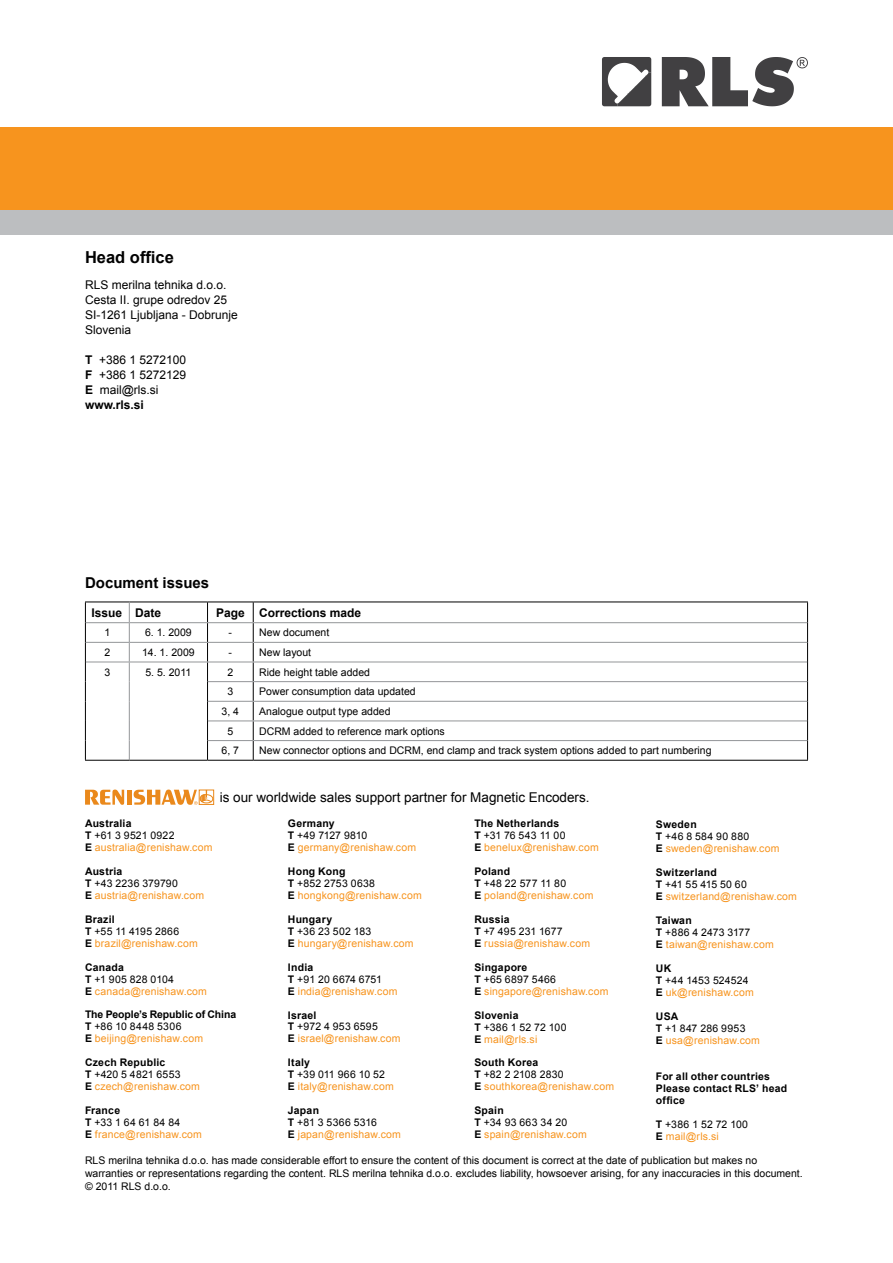
<style>
.page{position:relative;width:893px;height:1263px;background:#fff}
.page>*{position:absolute;margin:0;border:0;box-sizing:border-box;transform-origin:0 0}
.t1{font:700 16.5px "Arial";color:#000}
.t2{font:700 15px "Arial";color:#000}
.t3{font:13.5px "Arial";color:#000}
.t4{font:12px/15px "Arial";color:#000}
.t5{font:700 12px "Arial";color:#000}
.t6{font:10.5px/12px "Arial";letter-spacing:.015em;color:#f7941e}
.t7{font:10.5px/12px "Arial";color:#000}
.t8{font:700 10.5px/12px "Arial";letter-spacing:-.01em;color:#000}
.t9{font:700 10.5px/12px "Arial";letter-spacing:.02em;color:#000}
.s1{font-weight:700}
.s2{font-weight:700;color:#000}
.s3{color:#000}
.s4{font-weight:400}
.s5{font-weight:400;color:#f7941e}
.s6{color:#f7941e}
</style>
<div class="page">
<div style="left:0;top:128px;width:893px;height:83px;background:#f7941e"></div>
<div style="left:0;top:211px;width:893px;height:24px;background:#bcbec0"></div>
<svg style="left:602px;top:57px;width:49px;height:49px"></svg>
<svg style="left:662px;top:57px;width:146px;height:49px"></svg>
<svg style="left:85px;top:789px;width:39px;height:16px"></svg>
<div style="left:127px;top:790px;width:5px;height:15px;background:#ea891c"></div>
<div style="left:199px;top:790px;width:15px;height:15px;border:1px solid #ea891c"></div>
<svg style="left:134px;top:789px;width:79px;height:16px"></svg>
<hr style="left:85px;top:602px;width:44px;height:1px;background:#000">
<hr style="left:129px;top:602px;width:79px;height:1px;background:#000">
<hr style="left:208px;top:602px;width:45px;height:1px;background:#000">
<hr style="left:253px;top:602px;width:555px;height:1px;background:#000">
<svg style="left:85px;top:602px;width:1px;height:158px"></svg>
<svg style="left:207px;top:602px;width:1px;height:158px"></svg>
<svg style="left:253px;top:602px;width:1px;height:158px"></svg>
<svg style="left:807px;top:602px;width:1px;height:158px"></svg>
<hr style="left:129px;top:760px;width:79px;height:1px;background:#000">
<hr style="left:208px;top:760px;width:45px;height:1px;background:#000">
<hr style="left:253px;top:760px;width:555px;height:1px;background:#000">
<hr style="left:86px;top:622px;width:43px;height:1px;background:#939598">
<hr style="left:129px;top:622px;width:79px;height:1px;background:#939598">
<hr style="left:208px;top:622px;width:45px;height:1px;background:#939598">
<hr style="left:253px;top:622px;width:554px;height:1px;background:#939598">
<hr style="left:129px;top:642px;width:79px;height:1px;background:#939598">
<hr style="left:208px;top:642px;width:45px;height:1px;background:#939598">
<hr style="left:253px;top:642px;width:554px;height:1px;background:#939598">
<hr style="left:129px;top:662px;width:79px;height:1px;background:#939598">
<hr style="left:208px;top:662px;width:45px;height:1px;background:#939598">
<hr style="left:253px;top:662px;width:554px;height:1px;background:#939598">
<hr style="left:208px;top:681px;width:45px;height:1px;background:#939598">
<hr style="left:253px;top:681px;width:554px;height:1px;background:#939598">
<hr style="left:208px;top:701px;width:45px;height:1px;background:#939598">
<hr style="left:253px;top:701px;width:554px;height:1px;background:#939598">
<hr style="left:208px;top:720px;width:45px;height:1px;background:#939598">
<hr style="left:253px;top:720px;width:554px;height:1px;background:#939598">
<svg style="left:129px;top:602px;width:1px;height:158px"></svg>
<hr style="left:208px;top:740px;width:45px;height:1px;background:#939598">
<hr style="left:253px;top:740px;width:554px;height:1px;background:#939598">
<hr style="left:86px;top:642px;width:43px;height:1px;background:#939598">
<hr style="left:86px;top:662px;width:43px;height:1px;background:#939598">
<hr style="left:85px;top:760px;width:44px;height:1px;background:#000">
<h1 class="t1" style="left:85px;top:246px;width:90px">Head office</h1>
<p class="t4" style="left:85px;top:278px;width:154px">RLS merilna tehnika d.o.o.<br>Cesta II. grupe odredov 25<br>SI-1261 Ljubljana - Dobrunje<br>Slovenia</p>
<p class="t4" style="left:85px;top:352px;width:103px"><span class="s1">T</span> +386 1 5272100<br><span class="s1">F</span> +386 1 5272129<br><span class="s1">E</span> mail@rls.si <span class="s1">www.rls.si</span></p>
<h2 class="t2" style="left:85px;top:573px;width:126px">Document issues</h2>
<p class="t5" style="left:91px;top:605px;width:71px">Issue Date</p>
<p class="t5" style="left:216px;top:605px;width:147px">Page Corrections made</p>
<p class="t7" style="left:104px;top:627px;width:7px">1</p>
<p class="t7" style="left:145px;top:627px;width:48px">6. 1. 2009</p>
<p class="t7" style="left:229px;top:627px;width:5px">-</p>
<p class="t7" style="left:259px;top:627px;width:72px">New document</p>
<p class="t7" style="left:104px;top:646px;width:7px">2</p>
<p class="t7" style="left:142px;top:646px;width:54px">14. 1. 2009</p>
<p class="t7" style="left:229px;top:646px;width:5px">-</p>
<p class="t7" style="left:259px;top:646px;width:53px">New layout</p>
<p class="t7" style="left:104px;top:666px;width:7px">3</p>
<p class="t7" style="left:145px;top:666px;width:47px">5. 5. 2011</p>
<p class="t7" style="left:227px;top:666px;width:7px">2</p>
<p class="t7" style="left:259px;top:666px;width:112px">Ride height table added</p>
<p class="t7" style="left:227px;top:686px;width:7px">3</p>
<p class="t7" style="left:259px;top:686px;width:158px">Power consumption data updated</p>
<p class="t7" style="left:222px;top:705px;width:19px">3, 4</p>
<p class="t7" style="left:259px;top:705px;width:133px">Analogue output type added</p>
<p class="t7" style="left:227px;top:725px;width:7px">5</p>
<p class="t7" style="left:259px;top:725px;width:187px">DCRM added to reference mark options</p>
<p class="t7" style="left:222px;top:745px;width:19px">6, 7</p>
<p class="t7" style="left:259px;top:745px;width:454px">New connector options and DCRM, end clamp and track system options added to part numbering</p>
<p class="t3" style="left:220px;top:789px;width:371px">is our worldwide sales support partner for Magnetic Encoders.</p>
<p class="t6" style="left:85px;top:817px;width:129px"><span class="s2">Australia<br>T</span> <span class="s3">+61 3 9521 0922<br></span><span class="s2">E</span> australia@renishaw.com</p>
<p class="t6" style="left:85px;top:865px;width:121px"><span class="s2">Austria<br>T</span> <span class="s3">+43 2236 379790<br></span><span class="s2">E</span> austria@renishaw.com</p>
<p class="t6" style="left:85px;top:913px;width:114px"><span class="s2">Brazil<br>T</span> <span class="s3">+55 11 4195 2866<br></span><span class="s2">E</span> brazil@renishaw.com</p>
<p class="t6" style="left:85px;top:961px;width:123px"><span class="s2">Canada<br>T</span> <span class="s3">+1 905 828 0104<br></span><span class="s2">E</span> canada@renishaw.com</p>
<p class="t8" style="left:85px;top:1009px;width:153px">The People’s Republic of China<br>T <span class="s4">+86 10 8448 5306<br></span>E <span class="s5">beijing@renishaw.com</span></p>
<p class="t6" style="left:85px;top:1057px;width:116px"><span class="s2">Czech Republic<br>T</span> <span class="s3">+420 5 4821 6553<br></span><span class="s2">E</span> czech@renishaw.com</p>
<p class="t6" style="left:85px;top:1105px;width:118px"><span class="s2">France<br>T</span> <span class="s3">+33 1 64 61 84 84<br></span><span class="s2">E</span> france@renishaw.com</p>
<p class="t6" style="left:288px;top:817px;width:130px"><span class="s2">Germany<br>T</span> <span class="s3">+49 7127 9810<br></span><span class="s2">E</span> germany@renishaw.com</p>
<p class="t6" style="left:288px;top:865px;width:135px"><span class="s2">Hong Kong<br>T</span> <span class="s3">+852 2753 0638<br></span><span class="s2">E</span> hongkong@renishaw.com</p>
<p class="t6" style="left:288px;top:913px;width:127px"><span class="s2">Hungary<br>T</span> <span class="s3">+36 23 502 183<br></span><span class="s2">E</span> hungary@renishaw.com</p>
<p class="t6" style="left:288px;top:961px;width:111px"><span class="s2">India<br>T</span> <span class="s3">+91 20 6674 6751<br></span><span class="s2">E</span> india@renishaw.com</p>
<p class="t6" style="left:288px;top:1009px;width:114px"><span class="s2">Israel<br>T</span> <span class="s3">+972 4 953 6595<br></span><span class="s2">E</span> israel@renishaw.com</p>
<p class="t6" style="left:288px;top:1057px;width:107px"><span class="s2">Italy<br>T</span> <span class="s3">+39 011 966 10 52<br></span><span class="s2">E</span> italy@renishaw.com</p>
<p class="t6" style="left:288px;top:1105px;width:114px"><span class="s2">Japan<br>T</span> <span class="s3">+81 3 5366 5316<br></span><span class="s2">E</span> japan@renishaw.com</p>
<p class="t6" style="left:474px;top:817px;width:126px"><span class="s2">The Netherlands<br>T</span> <span class="s3">+31 76 543 11 00<br></span><span class="s2">E</span> benelux@renishaw.com</p>
<p class="t6" style="left:474px;top:865px;width:121px"><span class="s2">Poland<br>T</span> <span class="s3">+48 22 577 11 80<br></span><span class="s2">E</span> poland@renishaw.com</p>
<p class="t6" style="left:474px;top:913px;width:117px"><span class="s2">Russia<br>T</span> <span class="s3">+7 495 231 1677<br></span><span class="s2">E</span> russia@renishaw.com</p>
<p class="t6" style="left:474px;top:961px;width:136px"><span class="s2">Singapore<br>T</span> <span class="s3">+65 6897 5466<br></span><span class="s2">E</span> singapore@renishaw.com</p>
<p class="t7" style="left:474px;top:1009px;width:94px"><span class="s1">Slovenia<br>T</span> +386 1 52 72 100<br><span class="s1">E</span> <span class="s6">mail@rls.si</span></p>
<p class="t6" style="left:474px;top:1057px;width:141px"><span class="s2">South Korea<br>T</span> <span class="s3">+82 2 2108 2830<br></span><span class="s2">E</span> southkorea@renishaw.com</p>
<p class="t6" style="left:474px;top:1105px;width:114px"><span class="s2">Spain<br>T</span> <span class="s3">+34 93 663 34 20<br></span><span class="s2">E</span> spain@renishaw.com</p>
<p class="t6" style="left:656px;top:819px;width:125px"><span class="s2">Sweden<br>T</span> <span class="s3">+46 8 584 90 880<br></span><span class="s2">E</span> sweden@renishaw.com</p>
<p class="t6" style="left:656px;top:867px;width:143px"><span class="s2">Switzerland<br>T</span> <span class="s3">+41 55 415 50 60<br></span><span class="s2">E</span> switzerland@renishaw.com</p>
<p class="t6" style="left:656px;top:914px;width:119px"><span class="s2">Taiwan<br>T</span> <span class="s3">+886 4 2473 3177<br></span><span class="s2">E</span> taiwan@renishaw.com</p>
<p class="t6" style="left:656px;top:962px;width:99px"><span class="s2">UK<br>T</span> <span class="s3">+44 1453 524524<br></span><span class="s2">E</span> uk@renishaw.com</p>
<p class="t6" style="left:656px;top:1010px;width:105px"><span class="s2">USA<br>T</span> <span class="s3">+1 847 286 9953<br></span><span class="s2">E</span> usa@renishaw.com</p>
<p class="t9" style="left:656px;top:1070px;width:133px">For all other countries<br>Please contact RLS’ head office</p>
<p class="t7" style="left:656px;top:1118px;width:94px"><span class="s1">T</span> +386 1 52 72 100<br><span class="s1">E</span> <span class="s6">mail@rls.si</span></p>
<p class="t7" style="left:85px;top:1154px;width:719px;line-height:12.6px">RLS merilna tehnika d.o.o. has made considerable effort to ensure the content of this document is correct at the date of publication but makes no warranties or representations regarding the content. RLS merilna tehnika d.o.o. excludes liability, howsoever arising, for any inaccuracies in this document. © 2011 RLS d.o.o.</p>
</div>
